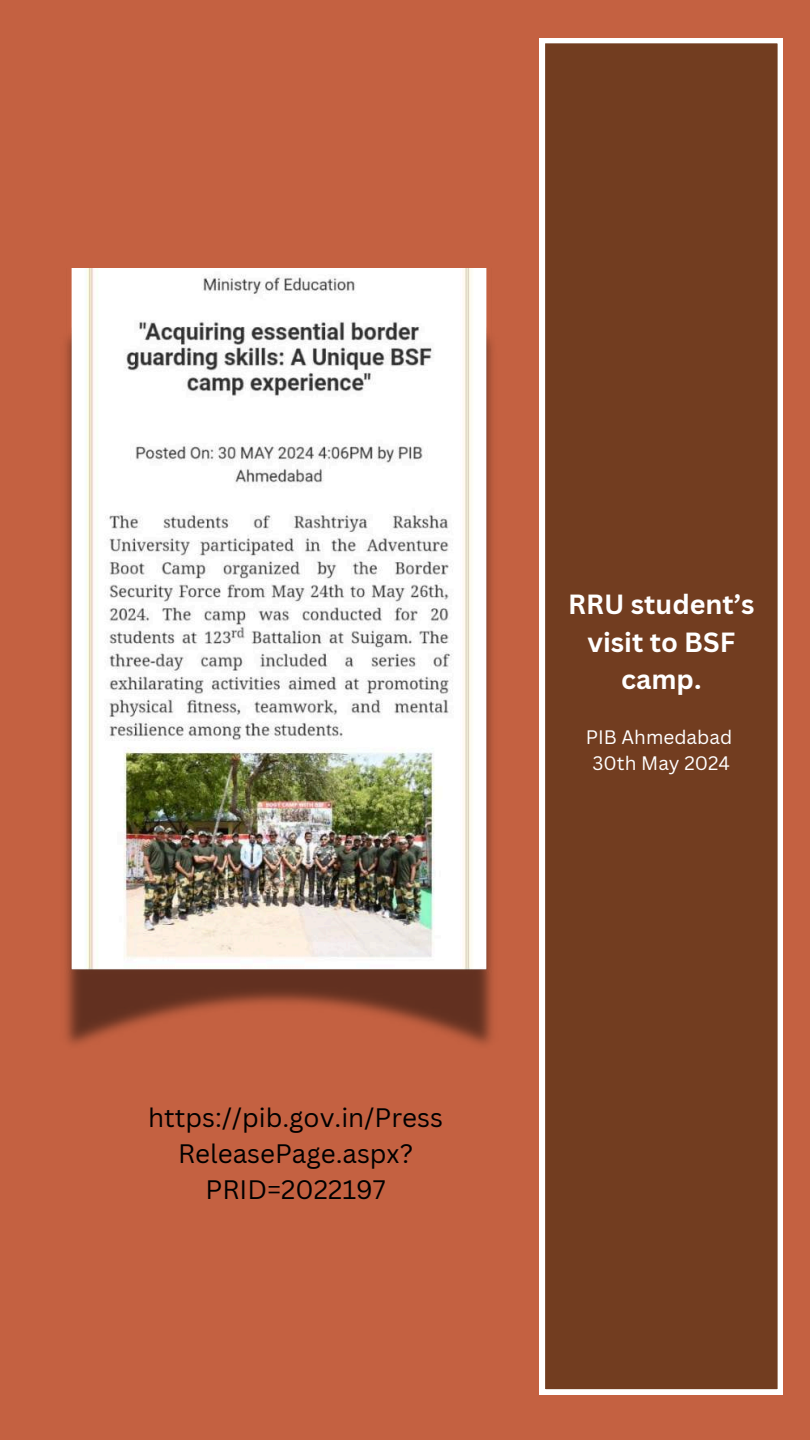
<style>
.page{position:relative;width:810px;height:1440px;background:#c46141}
.page>*{position:absolute;margin:0;border:0;box-sizing:border-box;transform-origin:0 0}
.t1{font:700 27px/37.5px "Canva Sans";color:#fff;text-align:center}
.t2{font:26px/36px "Canva Sans";color:#000;text-align:center}
.t3{font:19px/26.2px "Canva Sans";color:#fff;text-align:center}
</style>
<div class="page">
<img style="left:65px;top:268px;width:428px;height:777px">
<div style="left:540px;top:38px;width:243px;height:1356px;background:#723d20"></div>
<p class="t1" style="left:568px;top:585px;width:188px">RRU student’s visit to BSF camp.</p>
<p class="t3" style="left:586px;top:724px;width:148px">PIB Ahmedabad<br>30th May 2024</p>
<p class="t2" style="left:148px;top:1099px;width:296px">https://pib.gov.in/Press<br>ReleasePage.aspx?<br>PRID=2022197</p>
</div>
